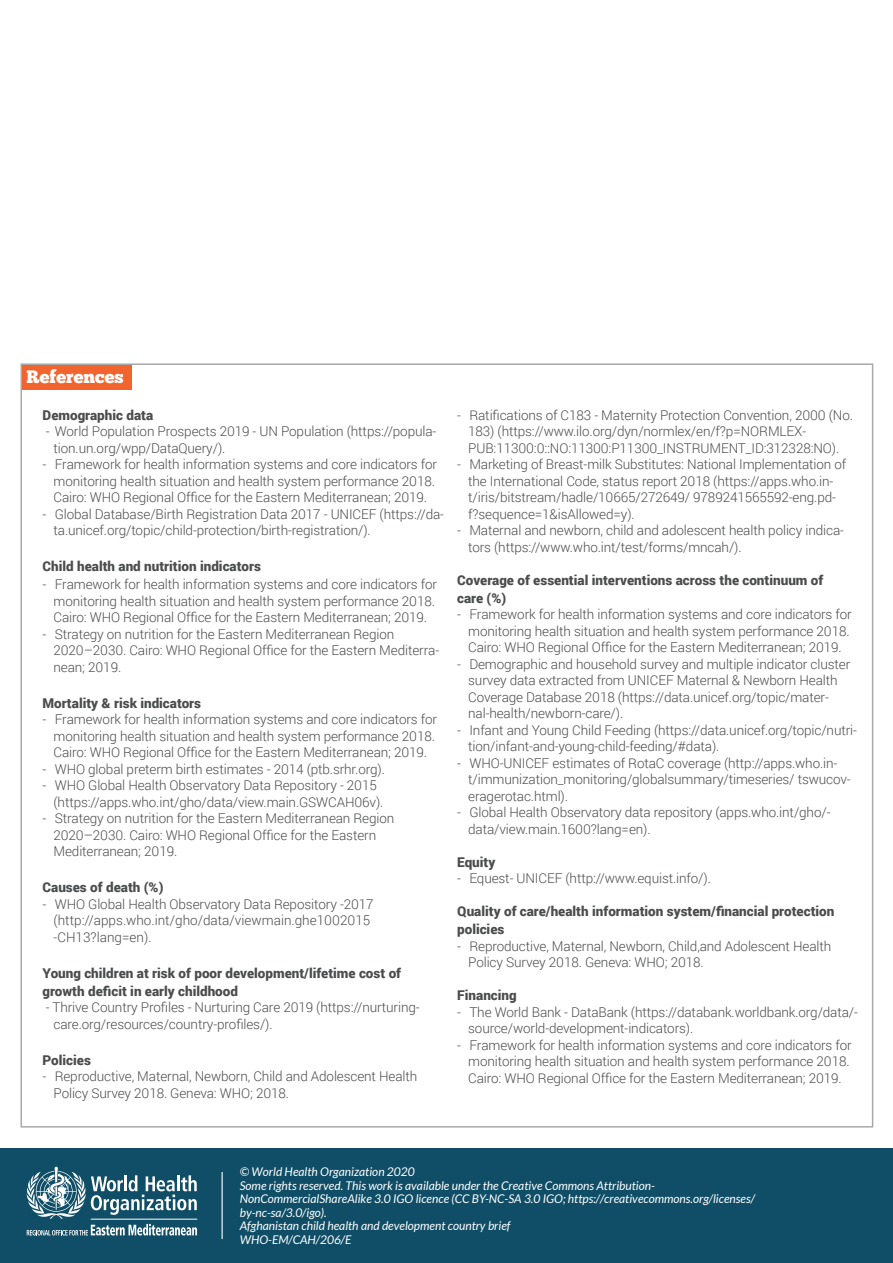
<style>
.page{position:relative;width:893px;height:1263px;background:#fff}
.page>*{position:absolute;margin:0;border:0;box-sizing:border-box;transform-origin:0 0}
.t1{font:18px "Chunk Five";color:#fff}
.t2{font:300 13.5px/16.5px "Roboto";letter-spacing:-.01em;color:#4b4c4d}
.t3{font:900 13.5px/18px "Roboto";color:#4b4c4d}
.t4{font:italic 12px/13.5px "Lato";color:#fff}
</style>
<div class="page">
<div style="left:0;top:1148px;width:893px;height:115px;background:#0f4e66"></div>
<div style="left:21px;top:364px;width:111px;height:26px;background:#f2642d"></div>
<svg style="left:26px;top:1167px;width:171px;height:68px"></svg>
<hr style="left:222px;top:1172px;width:1px;height:67px;background:#fff">
<h1 class="t1" style="left:27px;top:366px;width:99px">References</h1>
<p class="t3" style="left:43px;top:405px;width:112px">Demographic data</p>
<p class="t2" style="left:54px;top:423px;width:384px;text-indent:-8px">- World Population Prospects 2019 - UN Population (https://popula&shy;tion.un.org/wpp/DataQuery/).</p>
<p class="t2" style="left:54px;top:456px;width:385px;text-indent:-11px">- Framework for health information systems and core indicators for monitoring health situation and health system performance 2018.<br>Cairo: WHO Regional Office for the Eastern Mediterranean; 2019.</p>
<p class="t2" style="left:54px;top:505px;width:392px;text-indent:-11px">- Global Database/Birth Registration Data 2017 - UNICEF (https://da&shy;ta.unicef.org/topic/child-protection/birth-registration/).</p>
<p class="t3" style="left:43px;top:557px;width:220px">Child health and nutrition indicators</p>
<p class="t2" style="left:54px;top:576px;width:385px;text-indent:-11px">- Framework for health information systems and core indicators for monitoring health situation and health system performance 2018.<br>Cairo: WHO Regional Office for the Eastern Mediterranean; 2019.</p>
<p class="t2" style="left:54px;top:625px;width:387px;text-indent:-11px">- Strategy on nutrition for the Eastern Mediterranean Region<br>2020–2030. Cairo: WHO Regional Office for the Eastern Mediterra&shy;nean; 2019.</p>
<p class="t3" style="left:43px;top:693px;width:160px">Mortality &amp; risk indicators</p>
<p class="t2" style="left:54px;top:711px;width:385px;text-indent:-11px">- Framework for health information systems and core indicators for monitoring health situation and health system performance 2018.<br>Cairo: WHO Regional Office for the Eastern Mediterranean; 2019.</p>
<p class="t2" style="left:43px;top:760px;width:344px">- WHO global preterm birth estimates - 2014 (ptb.srhr.org).</p>
<p class="t2" style="left:54px;top:777px;width:331px;text-indent:-11px">- WHO Global Health Observatory Data Repository - 2015 (https://apps.who.int/gho/data/view.main.GSWCAH06v).</p>
<p class="t2" style="left:54px;top:810px;width:342px;text-indent:-11px">- Strategy on nutrition for the Eastern Mediterranean Region<br>2020–2030. Cairo: WHO Regional Office for the Eastern<br>Mediterranean; 2019.</p>
<p class="t3" style="left:43px;top:878px;width:122px">Causes of death (%)</p>
<p class="t2" style="left:54px;top:895px;width:322px;text-indent:-11px">- WHO Global Health Observatory Data Repository -2017 (http://apps.who.int/gho/data/viewmain.ghe1002015 -CH13?lang=en).</p>
<p class="t3" style="left:43px;top:963px;width:360px">Young children at risk of poor development/lifetime cost of growth deficit in early childhood</p>
<p class="t2" style="left:54px;top:999px;width:368px;text-indent:-8px">- Thrive Country Profiles - Nurturing Care 2019 (https://nurturing&shy;care.org/resources/country-profiles/).</p>
<p class="t3" style="left:43px;top:1050px;width:50px">Policies</p>
<p class="t2" style="left:54px;top:1068px;width:365px;text-indent:-11px">- Reproductive, Maternal, Newborn, Child and Adolescent Health<br>Policy Survey 2018. Geneva: WHO; 2018.</p>
<p class="t2" style="left:468px;top:406px;width:386px;text-indent:-11px">- Ratifications of C183 - Maternity Protection Convention, 2000 (No.<br>183) (https://www.ilo.org/dyn/normlex/en/f?p=NORMLEX-<br>PUB:11300:0::NO:11300:P11300_INSTRUMENT_ID:312328:NO).</p>
<p class="t2" style="left:468px;top:456px;width:380px;text-indent:-11px">- Marketing of Breast-milk Substitutes: National Implementation of the International Code, status report 2018 (https://apps.who.in&shy;t/iris/bitstream/hadle/10665/272649/ 9789241565592-eng.pd&shy;f?sequence=1&amp;isAllowed=y).</p>
<p class="t2" style="left:468px;top:522px;width:377px;text-indent:-11px">- Maternal and newborn, child and adolescent health policy indica&shy;tors (https://www.who.int/test/forms/mncah/).</p>
<p class="t3" style="left:457px;top:570px;width:368px">Coverage of essential interventions across the continuum of care (%)</p>
<p class="t2" style="left:468px;top:605px;width:385px;text-indent:-11px">- Framework for health information systems and core indicators for monitoring health situation and health system performance 2018.<br>Cairo: WHO Regional Office for the Eastern Mediterranean; 2019.</p>
<p class="t2" style="left:468px;top:655px;width:384px;text-indent:-11px">- Demographic and household survey and multiple indicator cluster survey data extracted from UNICEF Maternal &amp; Newborn Health Coverage Database 2018 (https://data.unicef.org/topic/mater&shy;nal-health/newborn-care/).</p>
<p class="t2" style="left:468px;top:721px;width:390px;text-indent:-11px">- Infant and Young Child Feeding (https://data.unicef.org/topic/nutri&shy;tion/infant-and-young-child-feeding/#data).</p>
<p class="t2" style="left:468px;top:754px;width:384px;text-indent:-11px">- WHO-UNICEF estimates of RotaC coverage (http://apps.who.in&shy;t/immunization_monitoring/globalsummary/timeseries/ tswucov&shy;eragerotac.html).</p>
<p class="t2" style="left:468px;top:803px;width:364px;text-indent:-11px">- Global Health Observatory data repository (apps.who.int/gho/- data/view.main.1600?lang=en).</p>
<p class="t3" style="left:457px;top:852px;width:40px">Equity</p>
<p class="t2" style="left:457px;top:869px;width:255px">- Equest- UNICEF (http://www.equist.info/).</p>
<p class="t3" style="left:457px;top:902px;width:379px">Quality of care/health information system/financial protection policies</p>
<p class="t2" style="left:468px;top:937px;width:365px;text-indent:-11px">- Reproductive, Maternal, Newborn, Child,and Adolescent Health<br>Policy Survey 2018. Geneva: WHO; 2018.</p>
<p class="t3" style="left:457px;top:986px;width:61px">Financing</p>
<p class="t2" style="left:468px;top:1003px;width:391px;text-indent:-11px">- The World Bank - DataBank (https://databank.worldbank.org/data/- source/world-development-indicators).</p>
<p class="t2" style="left:468px;top:1036px;width:385px;text-indent:-11px">- Framework for health information systems and core indicators for monitoring health situation and health system performance 2018.<br>Cairo: WHO Regional Office for the Eastern Mediterranean; 2019.</p>
<p class="t4" style="left:240px;top:1165px;width:517px">© World Health Organization 2020<br>Some rights reserved. This work is available under the Creative Commons Attribution-NonCommercialShareAlike 3.0 IGO licence (CC BY-NC-SA 3.0 IGO; https://creativecommons.org/licenses/ by-nc-sa/3.0/igo).<br>Afghanistan child health and development country brief<br>WHO-EM/CAH/206/E</p>
</div>
